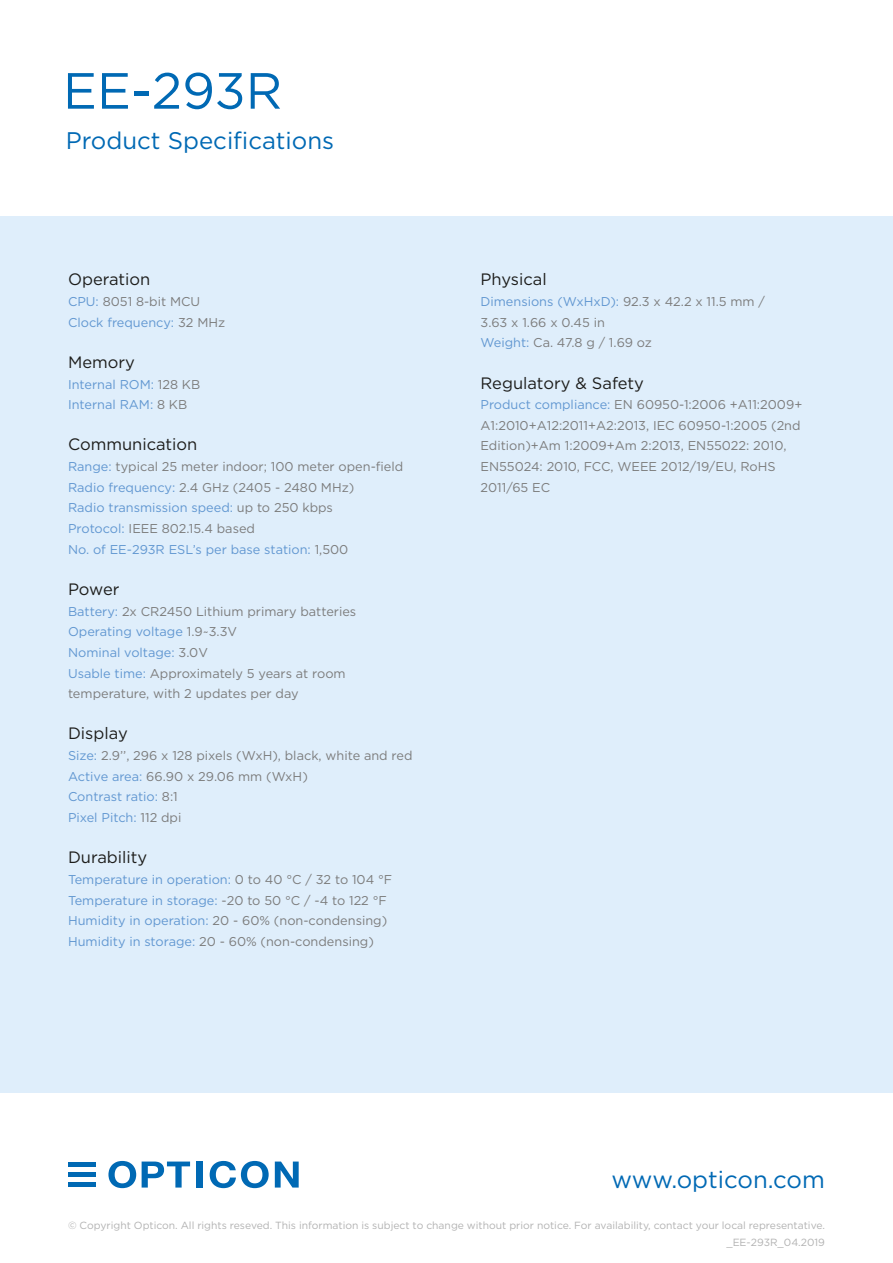
<style>
.page{position:relative;width:893px;height:1263px;background:#fff}
.page>*{position:absolute;margin:0;border:0;box-sizing:border-box;transform-origin:0 0}
.t1{font:50.85px "Gotham";color:#0069b4}
.t2{font:24px "Gotham";color:#0069b4}
.t3{font:16.5px "Gotham";color:#1d1d1b}
.t4{font:12.75px/20.7px "Gotham";color:#7c7c7c}
.t5{font:12.75px/20.7px "Gotham";color:#6197d1}
.t6{font:10.35px "Gotham";color:#b2b2b2}
.s1{color:#6197d1}
.s2{color:#7c7c7c}
</style>
<div class="page">
<div style="left:68px;top:1162px;width:27px;height:5px;background:#0069b4"></div>
<div style="left:68px;top:1172px;width:27px;height:5px;background:#0069b4"></div>
<div style="left:68px;top:1182px;width:27px;height:5px;background:#0069b4"></div>
<svg style="left:108px;top:1161px;width:28px;height:27px"></svg>
<svg style="left:142px;top:1161px;width:48px;height:26px"></svg>
<div style="left:196px;top:1161px;width:7px;height:26px;background:#0069b4"></div>
<svg style="left:210px;top:1161px;width:59px;height:27px"></svg>
<svg style="left:275px;top:1161px;width:24px;height:26px"></svg>
<div style="left:0;top:217px;width:893px;height:876px;background:#dfeefb"></div>
<p class="t1" style="left:63px;top:58px;width:221px">EE-293R</p>
<p class="t2" style="left:66px;top:125px;width:270px">Product Specifications</p>
<p class="t3" style="left:68px;top:269px;width:84px">Operation</p>
<p class="t4" style="left:68px;top:291px;width:134px"><span class="s1">CPU:</span> 8051 8-bit MCU</p>
<p class="t5" style="left:68px;top:311px;width:159px">Clock frequency: <span class="s2">32 MHz</span></p>
<p class="t3" style="left:68px;top:351px;width:68px">Memory</p>
<p class="t5" style="left:68px;top:373px;width:134px">Internal ROM: <span class="s2">128 KB</span></p>
<p class="t5" style="left:68px;top:394px;width:121px">Internal RAM: <span class="s2">8 KB</span></p>
<p class="t3" style="left:68px;top:434px;width:131px">Communication</p>
<p class="t4" style="left:68px;top:456px;width:337px"><span class="s1">Range:</span> typical 25 meter indoor; 100 meter open-field</p>
<p class="t4" style="left:68px;top:477px;width:288px"><span class="s1">Radio frequency:</span> 2.4 GHz (2405 - 2480 MHz)</p>
<p class="t5" style="left:68px;top:497px;width:266px">Radio transmission speed: <span class="s2">up to 250 kbps</span></p>
<p class="t4" style="left:68px;top:518px;width:188px"><span class="s1">Protocol:</span> IEEE 802.15.4 based</p>
<p class="t5" style="left:68px;top:538px;width:282px">No. of EE-293R ESL’s per base station: <span class="s2">1,500</span></p>
<p class="t3" style="left:68px;top:579px;width:53px">Power</p>
<p class="t4" style="left:68px;top:600px;width:290px"><span class="s1">Battery:</span> 2x CR2450 Lithium primary batteries</p>
<p class="t5" style="left:68px;top:621px;width:171px">Operating voltage <span class="s2">1.9~3.3V</span></p>
<p class="t5" style="left:68px;top:642px;width:141px">Nominal voltage: <span class="s2">3.0V</span></p>
<p class="t4" style="left:68px;top:662px;width:279px"><span class="s1">Usable time:</span> Approximately 5 years at room temperature, with 2 updates per day</p>
<p class="t3" style="left:68px;top:723px;width:61px">Display</p>
<p class="t4" style="left:68px;top:745px;width:346px"><span class="s1">Size:</span> 2.9’’, 296 x 128 pixels (WxH), black, white and red</p>
<p class="t4" style="left:68px;top:766px;width:241px"><span class="s1">Active area:</span> 66.90 x 29.06 mm (WxH)</p>
<p class="t5" style="left:68px;top:786px;width:111px">Contrast ratio: <span class="s2">8:1</span></p>
<p class="t5" style="left:68px;top:807px;width:115px">Pixel Pitch: <span class="s2">112 dpi</span></p>
<p class="t3" style="left:68px;top:847px;width:81px">Durability</p>
<p class="t5" style="left:68px;top:869px;width:326px">Temperature in operation: <span class="s2">0 to 40 °C / 32 to 104 °F</span></p>
<p class="t5" style="left:68px;top:889px;width:321px">Temperature in storage: <span class="s2">-20 to 50 °C / -4 to 122 °F<br></span>Humidity in operation: <span class="s2">20 - 60% (non-condensing)</span></p>
<p class="t4" style="left:68px;top:931px;width:307px"><span class="s1">Humidity in storage:</span> 20 - 60% (non-condensing)</p>
<p class="t3" style="left:480px;top:269px;width:68px">Physical</p>
<p class="t4" style="left:480px;top:291px;width:286px"><span class="s1">Dimensions (WxHxD):</span> 92.3 x 42.2 x 11.5 mm /<br>3.63 x 1.66 x 0.45 in</p>
<p class="t4" style="left:480px;top:332px;width:173px"><span class="s1">Weight:</span> Ca. 47.8 g / 1.69 oz</p>
<p class="t3" style="left:480px;top:372px;width:165px">Regulatory &amp; Safety</p>
<p class="t4" style="left:480px;top:394px;width:323px"><span class="s1">Product compliance:</span> EN 60950-1:2006 +A11:2009+ A1:2010+A12:2011+A2:2013, IEC 60950-1:2005 (2nd Edition)+Am 1:2009+Am 2:2013, EN55022: 2010, EN55024: 2010, FCC, WEEE 2012/19/EU, RoHS 2011/65 EC</p>
<p class="t2" style="left:611px;top:1164px;width:215px">www.opticon.com</p>
<p class="t6" style="left:68px;top:1218px;width:758px">© Copyright Opticon. All rights reseved. This information is subject to change without prior notice. For availability, contact your local representative.</p>
<p class="t6" style="left:726px;top:1235px;width:100px">_EE-293R_04.2019</p>
</div>
